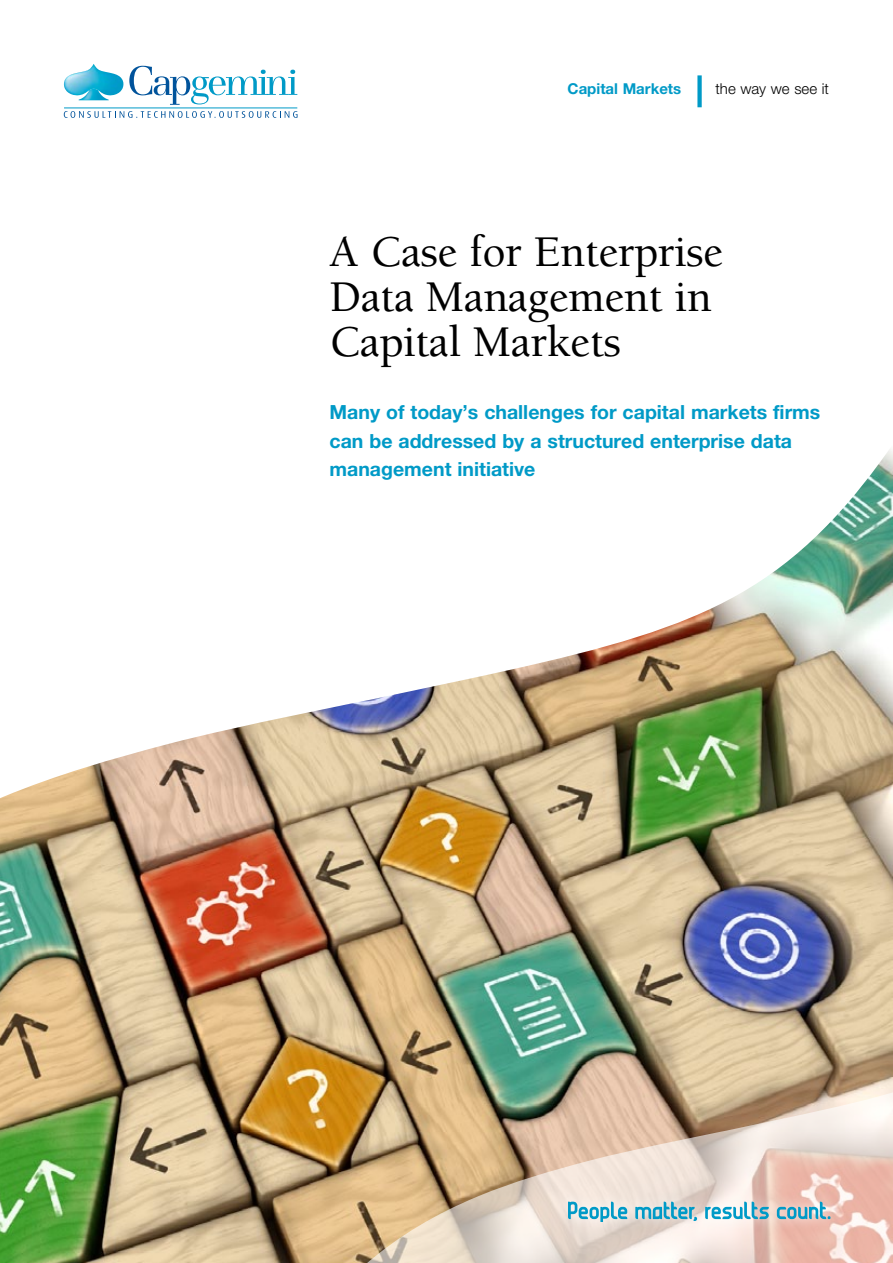
<style>
.page{position:relative;width:893px;height:1263px;background:#fff}
.page>*{position:absolute;margin:0;border:0;box-sizing:border-box;transform-origin:0 0}
.t1{font:500 45px/45px "Berkeley Std";letter-spacing:-.01em;color:#000}
.t2{font:700 19.5px/28.5px "Helvetica Neue LT Std";color:#009ac7}
.t3{font:700 15px "Helvetica Neue LT Std";color:#009ac7}
.t4{font:300 15px "Helvetica Neue LT Std";color:#000}
</style>
<div class="page">
<img style="left:79px;top:96px;width:30px;height:4px">
<img style="left:64px;top:64px;width:59px;height:32px">
<svg style="left:129px;top:66px;width:168px;height:39px"></svg>
<svg style="left:64px;top:111px;width:234px;height:7px"></svg>
<hr style="left:64px;top:107px;width:233px;height:1px;background:#009ac7">
<div style="left:697px;top:75px;width:5px;height:32px;background:#009ac7"></div>
<img style="left:0;top:449px;width:893px;height:814px">
<svg style="left:353px;top:1088px;width:540px;height:175px;background:#d7bfa6"></svg>
<svg style="left:555px;top:1189px;width:287px;height:44px;background:#edd7ce"></svg>
<svg style="left:568px;top:1202px;width:59px;height:20px"></svg>
<svg style="left:635px;top:1202px;width:62px;height:19px"></svg>
<svg style="left:777px;top:1202px;width:53px;height:17px"></svg>
<svg style="left:705px;top:1202px;width:64px;height:17px"></svg>
<p class="t3" style="left:568px;top:79px;width:115px">Capital Markets</p>
<p class="t4" style="left:715px;top:80px;width:115px">the way we see it</p>
<h1 class="t1" style="left:330px;top:230px;width:395px">A Case for Enterprise<br>Data Management in<br>Capital Markets</h1>
<p class="t2" style="left:330px;top:398px;width:492px">Many of today’s challenges for capital markets firms can be addressed by a structured enterprise data management initiative</p>
</div>
